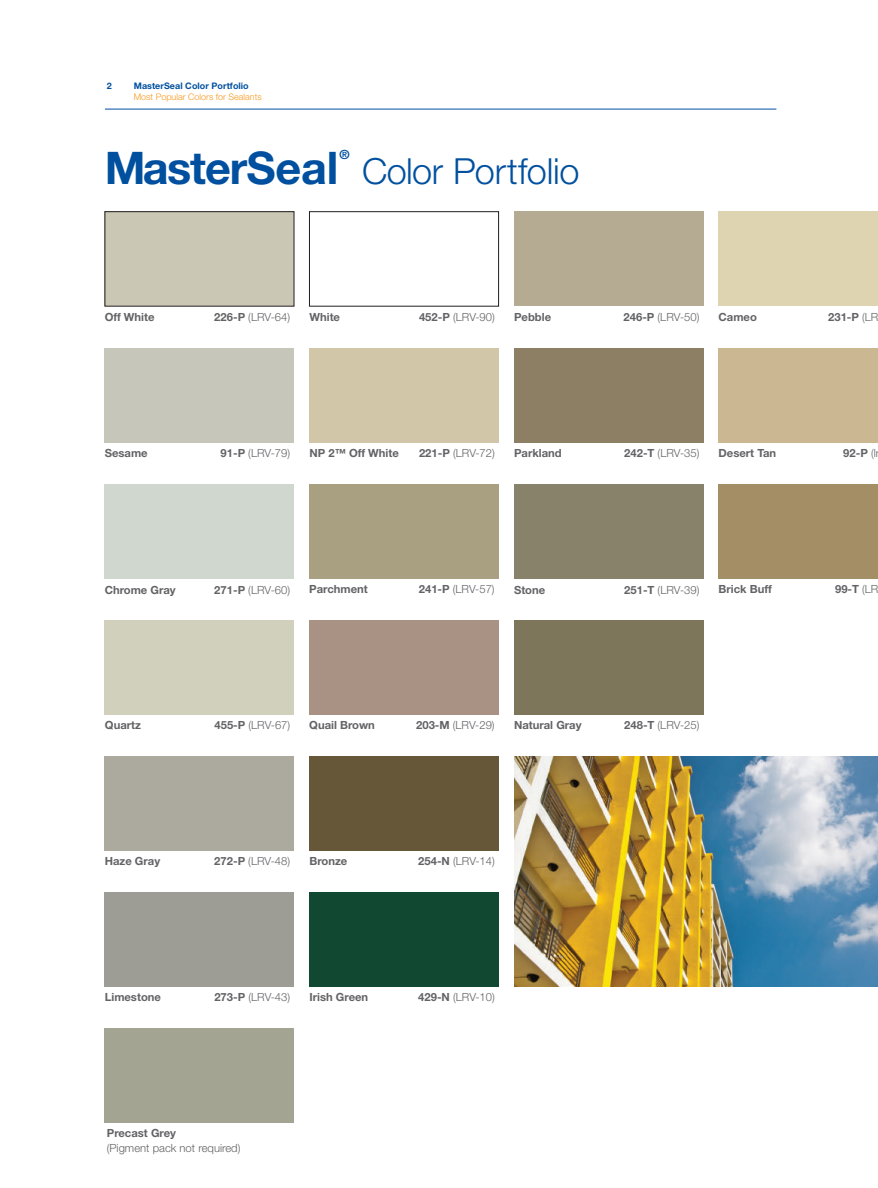
<style>
.page{position:relative;width:878px;height:1188px;background:#fff}
.page>*{position:absolute;margin:0;border:0;box-sizing:border-box;transform-origin:0 0}
.t1{font:700 45px "Helvetica Neue LT Std";letter-spacing:-.025em;color:#01509f}
.t2{font:300 36px "Helvetica Neue LT Std";letter-spacing:-.01em;color:#01509f}
.t3{font:700 12.75px "Helvetica Neue LT Std";color:#01509f}
.t4{font:300 11.25px "Helvetica Neue LT Std";color:#636366}
.t5{font:700 11.25px "Helvetica Neue LT Std";color:#636366}
.t6{font:300 9px "Helvetica Neue LT Std";color:#f7981d}
.t7{font:700 9px "Helvetica Neue LT Std";letter-spacing:.005em;color:#01509f}
.s1{font-weight:700}
.s2{font-weight:300}
</style>
<div class="page">
<div style="left:105px;top:212px;width:189px;height:94px;background:#cac8b4"></div>
<div style="left:105px;top:211px;width:189px;height:95px;border:1px solid #231f20"></div>
<div style="left:105px;top:348px;width:189px;height:94px;background:#c7c6ba"></div>
<div style="left:105px;top:484px;width:189px;height:94px;background:#cfd7cf"></div>
<div style="left:105px;top:620px;width:189px;height:94px;background:#d0d0bd"></div>
<div style="left:105px;top:756px;width:189px;height:94px;background:#acaa9f"></div>
<div style="left:105px;top:892px;width:189px;height:95px;background:#9d9d95"></div>
<div style="left:105px;top:1028px;width:189px;height:95px;background:#a4a493"></div>
<div style="left:309px;top:211px;width:189px;height:95px;border:1px solid #231f20"></div>
<div style="left:309px;top:348px;width:189px;height:94px;background:#d1c6a7"></div>
<div style="left:309px;top:484px;width:189px;height:94px;background:#a9a082"></div>
<div style="left:309px;top:620px;width:189px;height:94px;background:#a99283"></div>
<div style="left:309px;top:756px;width:189px;height:94px;background:#665738"></div>
<div style="left:309px;top:892px;width:189px;height:95px;background:#104832"></div>
<div style="left:514px;top:212px;width:189px;height:94px;background:#b5ab92"></div>
<div style="left:514px;top:348px;width:189px;height:94px;background:#8d7f63"></div>
<div style="left:514px;top:484px;width:189px;height:94px;background:#88826b"></div>
<div style="left:514px;top:620px;width:189px;height:94px;background:#7d765b"></div>
<div style="left:718px;top:212px;width:160px;height:94px;background:#dfd4b1"></div>
<div style="left:718px;top:348px;width:160px;height:94px;background:#cbb792"></div>
<div style="left:718px;top:484px;width:160px;height:94px;background:#a48e65"></div>
<img style="left:514px;top:756px;width:364px;height:231px">
<hr style="left:105px;top:109px;width:671px;height:1px;background:#01509f">
<p class="t7" style="left:107px;top:80px;width:7px">2</p>
<p class="t7" style="left:134px;top:80px;width:116px">MasterSeal Color Portfolio</p>
<p class="t6" style="left:134px;top:91px;width:129px">Most Popular Colors for Sealants</p>
<h1 class="t1" style="left:105px;top:140px;width:235px">MasterSeal</h1>
<p class="t3" style="left:339px;top:147px;width:12px">®</p>
<h2 class="t2" style="left:362px;top:149px;width:219px">Color Portfolio</h2>
<p class="t5" style="left:105px;top:310px;width:51px">Off White</p>
<p class="t4" style="left:214px;top:310px;width:77px"><span class="s1">226-P</span> (LRV-64)</p>
<p class="t5" style="left:309px;top:310px;width:32px">White</p>
<p class="t4" style="left:419px;top:310px;width:77px"><span class="s1">452-P</span> (LRV-90)</p>
<p class="t5" style="left:514px;top:310px;width:39px">Pebble</p>
<p class="t4" style="left:623px;top:310px;width:77px"><span class="s1">246-P</span> (LRV-50)</p>
<p class="t5" style="left:718px;top:310px;width:40px">Cameo</p>
<p class="t5" style="left:828px;top:310px;width:52px">231-P <span class="s2">(LR</span></p>
<p class="t5" style="left:105px;top:446px;width:44px">Sesame</p>
<p class="t4" style="left:220px;top:446px;width:71px"><span class="s1">91-P</span> (LRV-79)</p>
<p class="t5" style="left:309px;top:446px;width:91px">NP 2™ Off White</p>
<p class="t4" style="left:419px;top:446px;width:77px"><span class="s1">221-P</span> (LRV-72)</p>
<p class="t5" style="left:514px;top:446px;width:49px">Parkland</p>
<p class="t4" style="left:624px;top:446px;width:77px"><span class="s1">242-T</span> (LRV-35)</p>
<p class="t5" style="left:718px;top:446px;width:59px">Desert Tan</p>
<p class="t5" style="left:843px;top:446px;width:38px">92-P <span class="s2">(lr</span></p>
<p class="t5" style="left:105px;top:583px;width:73px">Chrome Gray</p>
<p class="t4" style="left:214px;top:583px;width:77px"><span class="s1">271-P</span> (LRV-60)</p>
<p class="t5" style="left:309px;top:582px;width:60px">Parchment</p>
<p class="t4" style="left:419px;top:582px;width:77px"><span class="s1">241-P</span> (LRV-57)</p>
<p class="t5" style="left:514px;top:583px;width:33px">Stone</p>
<p class="t4" style="left:624px;top:583px;width:77px"><span class="s1">251-T</span> (LRV-39)</p>
<p class="t5" style="left:718px;top:582px;width:55px">Brick Buff</p>
<p class="t5" style="left:835px;top:582px;width:45px">99-T <span class="s2">(LR</span></p>
<p class="t5" style="left:105px;top:718px;width:38px">Quartz</p>
<p class="t4" style="left:214px;top:718px;width:77px"><span class="s1">455-P</span> (LRV-67)</p>
<p class="t5" style="left:309px;top:718px;width:67px">Quail Brown</p>
<p class="t4" style="left:416px;top:718px;width:80px"><span class="s1">203-M</span> (LRV-29)</p>
<p class="t5" style="left:514px;top:718px;width:69px">Natural Gray</p>
<p class="t4" style="left:624px;top:718px;width:77px"><span class="s1">248-T</span> (LRV-25)</p>
<p class="t5" style="left:105px;top:854px;width:57px">Haze Gray</p>
<p class="t4" style="left:214px;top:854px;width:77px"><span class="s1">272-P</span> (LRV-48)</p>
<p class="t5" style="left:309px;top:854px;width:39px">Bronze</p>
<p class="t4" style="left:418px;top:854px;width:78px"><span class="s1">254-N</span> (LRV-14)</p>
<p class="t5" style="left:105px;top:990px;width:58px">Limestone</p>
<p class="t4" style="left:214px;top:990px;width:77px"><span class="s1">273-P</span> (LRV-43)</p>
<p class="t5" style="left:309px;top:990px;width:60px">Irish Green</p>
<p class="t4" style="left:418px;top:990px;width:78px"><span class="s1">429-N</span> (LRV-10)</p>
<p class="t5" style="left:107px;top:1126px;width:71px">Precast Grey</p>
<p class="t4" style="left:107px;top:1141px;width:135px">(Pigment pack not required)</p>
</div>
